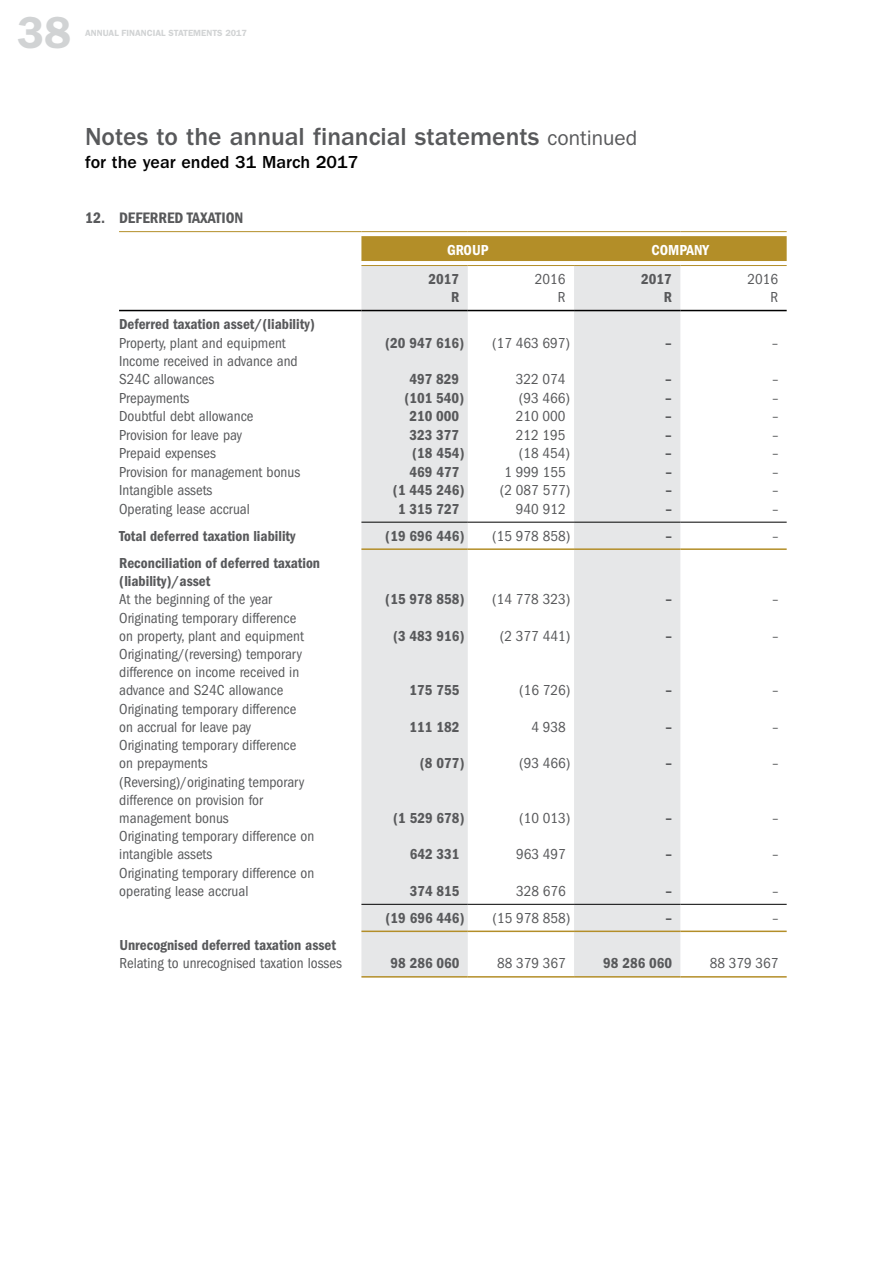
<style>
.page{position:relative;width:893px;height:1263px;background:#fff}
.page>*{position:absolute;margin:0;border:0;box-sizing:border-box;transform-origin:0 0}
.t1{font:600 45px "ITC Franklin Gothic Std";color:#d1d3d4}
.t2{font:500 25.5px "ITC Franklin Gothic Std";color:#58595b}
.t3{font:500 18px "ITC Franklin Gothic Std";color:#000}
.t4{font:15.75px "ITC Franklin Gothic Std Dm Cd";color:#58595b}
.t5{font:condensed 15px/18px "ITC Franklin Gothic Std";color:#58595b}
.t6{font:15px/18px "ITC Franklin Gothic Std Dm Cd";color:#58595b;text-align:right}
.t7{font:15px "ITC Franklin Gothic Std Dm Cd";color:#fff}
.t8{font:600 9px "ITC Franklin Gothic Std";color:#d1d3d4}
.s1{font-weight:400;font-size:21px}
</style>
<div class="page">
<svg style="left:361px;top:236px;width:426px;height:74px"></svg>
<svg style="left:361px;top:311px;width:319px;height:665px;fill:#e6e7e8"></svg>
<hr style="left:361px;top:265px;width:107px;height:1px;background:#b38e28">
<hr style="left:468px;top:265px;width:106px;height:1px;background:#b38e28">
<hr style="left:574px;top:265px;width:106px;height:1px;background:#b38e28">
<hr style="left:680px;top:265px;width:107px;height:1px;background:#b38e28">
<hr style="left:361px;top:548px;width:107px;height:2px;background:#b38e28">
<hr style="left:468px;top:548px;width:106px;height:2px;background:#b38e28">
<hr style="left:574px;top:548px;width:106px;height:2px;background:#b38e28">
<hr style="left:680px;top:548px;width:107px;height:2px;background:#b38e28">
<hr style="left:119px;top:310px;width:242px;height:1px;background:#000">
<hr style="left:361px;top:310px;width:107px;height:1px;background:#000">
<hr style="left:468px;top:310px;width:106px;height:1px;background:#000">
<hr style="left:574px;top:310px;width:106px;height:1px;background:#000">
<hr style="left:680px;top:310px;width:107px;height:1px;background:#000">
<hr style="left:361px;top:522px;width:107px;height:1px;background:#000">
<hr style="left:468px;top:522px;width:106px;height:1px;background:#000">
<hr style="left:574px;top:522px;width:106px;height:1px;background:#000">
<hr style="left:680px;top:522px;width:107px;height:1px;background:#000">
<hr style="left:361px;top:904px;width:107px;height:1px;background:#000">
<hr style="left:468px;top:904px;width:106px;height:1px;background:#000">
<hr style="left:574px;top:904px;width:106px;height:1px;background:#000">
<hr style="left:680px;top:904px;width:107px;height:1px;background:#000">
<hr style="left:361px;top:930px;width:107px;height:2px;background:#b38e28">
<hr style="left:468px;top:930px;width:106px;height:2px;background:#b38e28">
<hr style="left:574px;top:930px;width:106px;height:2px;background:#b38e28">
<hr style="left:680px;top:930px;width:107px;height:2px;background:#b38e28">
<hr style="left:361px;top:976px;width:107px;height:1px;background:#b38e28">
<hr style="left:468px;top:976px;width:106px;height:1px;background:#b38e28">
<hr style="left:574px;top:976px;width:106px;height:1px;background:#b38e28">
<hr style="left:680px;top:976px;width:107px;height:1px;background:#b38e28">
<hr style="left:119px;top:231px;width:242px;height:1px;background:#b38e28">
<hr style="left:361px;top:231px;width:107px;height:1px;background:#b38e28">
<hr style="left:468px;top:231px;width:106px;height:1px;background:#b38e28">
<hr style="left:574px;top:231px;width:106px;height:1px;background:#b38e28">
<hr style="left:680px;top:231px;width:107px;height:1px;background:#b38e28">
<h1 class="t1" style="left:17px;top:6px;width:56px">38</h1>
<p class="t8" style="left:85px;top:28px;width:163px">ANNUAL FINANCIAL STATEMENTS 2017</p>
<h2 class="t2" style="left:85px;top:122px;width:554px">Notes to the annual financial statements <span class="s1">continued</span></h2>
<p class="t3" style="left:85px;top:152px;width:275px">for the year ended 31 March 2017</p>
<p class="t4" style="left:85px;top:209px;width:160px">12. DEFERRED TAXATION</p>
<p class="t7" style="left:447px;top:241px;width:43px">GROUP</p>
<p class="t7" style="left:652px;top:241px;width:59px">COMPANY</p>
<p class="t6" style="left:429px;top:270px;width:32px">2017<br>R</p>
<p class="t5" style="left:535px;top:270px;width:32px;text-align:right">2016<br>R</p>
<p class="t6" style="left:641px;top:270px;width:32px">2017<br>R</p>
<p class="t5" style="left:747px;top:270px;width:32px;text-align:right">2016<br>R</p>
<p class="t6" style="left:119px;top:315px;width:197px">Deferred taxation asset/(liability)</p>
<p class="t5" style="left:119px;top:334px;width:168px">Property, plant and equipment</p>
<p class="t6" style="left:385px;top:334px;width:81px">(20 947 616)</p>
<p class="t5" style="left:492px;top:334px;width:80px">(17 463 697)</p>
<p class="t6" style="left:665px;top:334px;width:8px">–</p>
<p class="t5" style="left:772px;top:334px;width:7px">–</p>
<p class="t5" style="left:119px;top:352px;width:180px">Income received in advance and<br>S24C allowances</p>
<p class="t6" style="left:409px;top:370px;width:51px">497 829</p>
<p class="t5" style="left:516px;top:370px;width:51px">322 074</p>
<p class="t6" style="left:665px;top:370px;width:8px">–</p>
<p class="t5" style="left:772px;top:370px;width:7px">–</p>
<p class="t5" style="left:119px;top:389px;width:72px">Prepayments</p>
<p class="t6" style="left:404px;top:389px;width:62px">(101 540)</p>
<p class="t5" style="left:519px;top:389px;width:53px">(93 466)</p>
<p class="t6" style="left:665px;top:389px;width:8px">–</p>
<p class="t5" style="left:772px;top:389px;width:7px">–</p>
<p class="t5" style="left:119px;top:407px;width:136px">Doubtful debt allowance</p>
<p class="t6" style="left:409px;top:407px;width:51px">210 000</p>
<p class="t5" style="left:516px;top:407px;width:51px">210 000</p>
<p class="t6" style="left:665px;top:407px;width:8px">–</p>
<p class="t5" style="left:772px;top:407px;width:7px">–</p>
<p class="t5" style="left:119px;top:426px;width:124px">Provision for leave pay</p>
<p class="t6" style="left:409px;top:426px;width:51px">323 377</p>
<p class="t5" style="left:516px;top:426px;width:51px">212 195</p>
<p class="t6" style="left:665px;top:426px;width:8px">–</p>
<p class="t5" style="left:772px;top:426px;width:7px">–</p>
<p class="t5" style="left:119px;top:444px;width:98px">Prepaid expenses</p>
<p class="t6" style="left:412px;top:444px;width:54px">(18 454)</p>
<p class="t5" style="left:519px;top:444px;width:53px">(18 454)</p>
<p class="t6" style="left:665px;top:444px;width:8px">–</p>
<p class="t5" style="left:772px;top:444px;width:7px">–</p>
<p class="t5" style="left:119px;top:463px;width:183px">Provision for management bonus</p>
<p class="t6" style="left:409px;top:463px;width:51px">469 477</p>
<p class="t5" style="left:504px;top:463px;width:63px">1 999 155</p>
<p class="t6" style="left:665px;top:463px;width:8px">–</p>
<p class="t5" style="left:772px;top:463px;width:7px">–</p>
<p class="t5" style="left:119px;top:481px;width:95px">Intangible assets</p>
<p class="t6" style="left:393px;top:481px;width:73px">(1 445 246)</p>
<p class="t5" style="left:500px;top:481px;width:72px">(2 087 577)</p>
<p class="t6" style="left:665px;top:481px;width:8px">–</p>
<p class="t5" style="left:772px;top:481px;width:7px">–</p>
<p class="t5" style="left:119px;top:500px;width:132px">Operating lease accrual</p>
<p class="t6" style="left:398px;top:500px;width:63px">1 315 727</p>
<p class="t5" style="left:516px;top:500px;width:51px">940 912</p>
<p class="t6" style="left:665px;top:500px;width:8px">–</p>
<p class="t5" style="left:772px;top:500px;width:7px">–</p>
<p class="t6" style="left:119px;top:527px;width:178px">Total deferred taxation liability</p>
<p class="t6" style="left:385px;top:527px;width:81px">(19 696 446)</p>
<p class="t5" style="left:492px;top:527px;width:80px">(15 978 858)</p>
<p class="t6" style="left:665px;top:527px;width:8px">–</p>
<p class="t5" style="left:772px;top:527px;width:7px">–</p>
<p class="t6" style="left:119px;top:554px;width:202px;text-align:left">Reconciliation of deferred taxation (liability)/asset</p>
<p class="t5" style="left:119px;top:590px;width:154px">At the beginning of the year</p>
<p class="t6" style="left:385px;top:590px;width:81px">(15 978 858)</p>
<p class="t5" style="left:492px;top:590px;width:80px">(14 778 323)</p>
<p class="t6" style="left:665px;top:590px;width:8px">–</p>
<p class="t5" style="left:772px;top:590px;width:7px">–</p>
<p class="t5" style="left:119px;top:609px;width:186px">Originating temporary difference on property, plant and equipment</p>
<p class="t6" style="left:393px;top:627px;width:73px">(3 483 916)</p>
<p class="t5" style="left:500px;top:627px;width:72px">(2 377 441)</p>
<p class="t6" style="left:665px;top:627px;width:8px">–</p>
<p class="t5" style="left:772px;top:627px;width:7px">–</p>
<p class="t5" style="left:119px;top:645px;width:184px">Originating/(reversing) temporary difference on income received in advance and S24C allowance</p>
<p class="t5" style="left:119px;top:700px;width:179px">Originating temporary difference on accrual for leave pay</p>
<p class="t5" style="left:119px;top:736px;width:179px">Originating temporary difference on prepayments</p>
<p class="t5" style="left:119px;top:773px;width:187px">(Reversing)/originating temporary difference on provision for management bonus</p>
<p class="t5" style="left:119px;top:827px;width:197px">Originating temporary difference on intangible assets</p>
<p class="t5" style="left:119px;top:864px;width:197px">Originating temporary difference on operating lease accrual</p>
<p class="t6" style="left:410px;top:681px;width:51px">175 755</p>
<p class="t5" style="left:519px;top:681px;width:53px">(16 726)</p>
<p class="t6" style="left:665px;top:681px;width:8px">–</p>
<p class="t5" style="left:772px;top:681px;width:7px">–</p>
<p class="t6" style="left:410px;top:718px;width:51px">111 182</p>
<p class="t5" style="left:531px;top:718px;width:36px">4 938</p>
<p class="t6" style="left:665px;top:718px;width:8px">–</p>
<p class="t5" style="left:772px;top:718px;width:7px">–</p>
<p class="t6" style="left:420px;top:754px;width:46px">(8 077)</p>
<p class="t5" style="left:519px;top:754px;width:53px">(93 466)</p>
<p class="t6" style="left:665px;top:754px;width:8px">–</p>
<p class="t5" style="left:772px;top:754px;width:7px">–</p>
<p class="t6" style="left:393px;top:809px;width:73px">(1 529 678)</p>
<p class="t5" style="left:519px;top:809px;width:53px">(10 013)</p>
<p class="t6" style="left:665px;top:809px;width:8px">–</p>
<p class="t5" style="left:772px;top:809px;width:7px">–</p>
<p class="t6" style="left:410px;top:845px;width:51px">642 331</p>
<p class="t5" style="left:516px;top:845px;width:51px">963 497</p>
<p class="t6" style="left:665px;top:845px;width:8px">–</p>
<p class="t5" style="left:772px;top:845px;width:7px">–</p>
<p class="t6" style="left:410px;top:882px;width:51px">374 815</p>
<p class="t5" style="left:516px;top:882px;width:51px">328 676</p>
<p class="t6" style="left:665px;top:882px;width:8px">–</p>
<p class="t5" style="left:773px;top:882px;width:7px">–</p>
<p class="t6" style="left:385px;top:909px;width:81px">(19 696 446)</p>
<p class="t5" style="left:492px;top:909px;width:80px">(15 978 858)</p>
<p class="t6" style="left:665px;top:909px;width:8px">–</p>
<p class="t5" style="left:773px;top:909px;width:7px">–</p>
<p class="t6" style="left:119px;top:936px;width:218px">Unrecognised deferred taxation asset</p>
<p class="t5" style="left:119px;top:954px;width:224px">Relating to unrecognised taxation losses</p>
<p class="t6" style="left:391px;top:954px;width:70px">98 286 060</p>
<p class="t5" style="left:497px;top:954px;width:70px">88 379 367</p>
<p class="t6" style="left:603px;top:954px;width:70px">98 286 060</p>
<p class="t5" style="left:710px;top:954px;width:70px">88 379 367</p>
</div>
